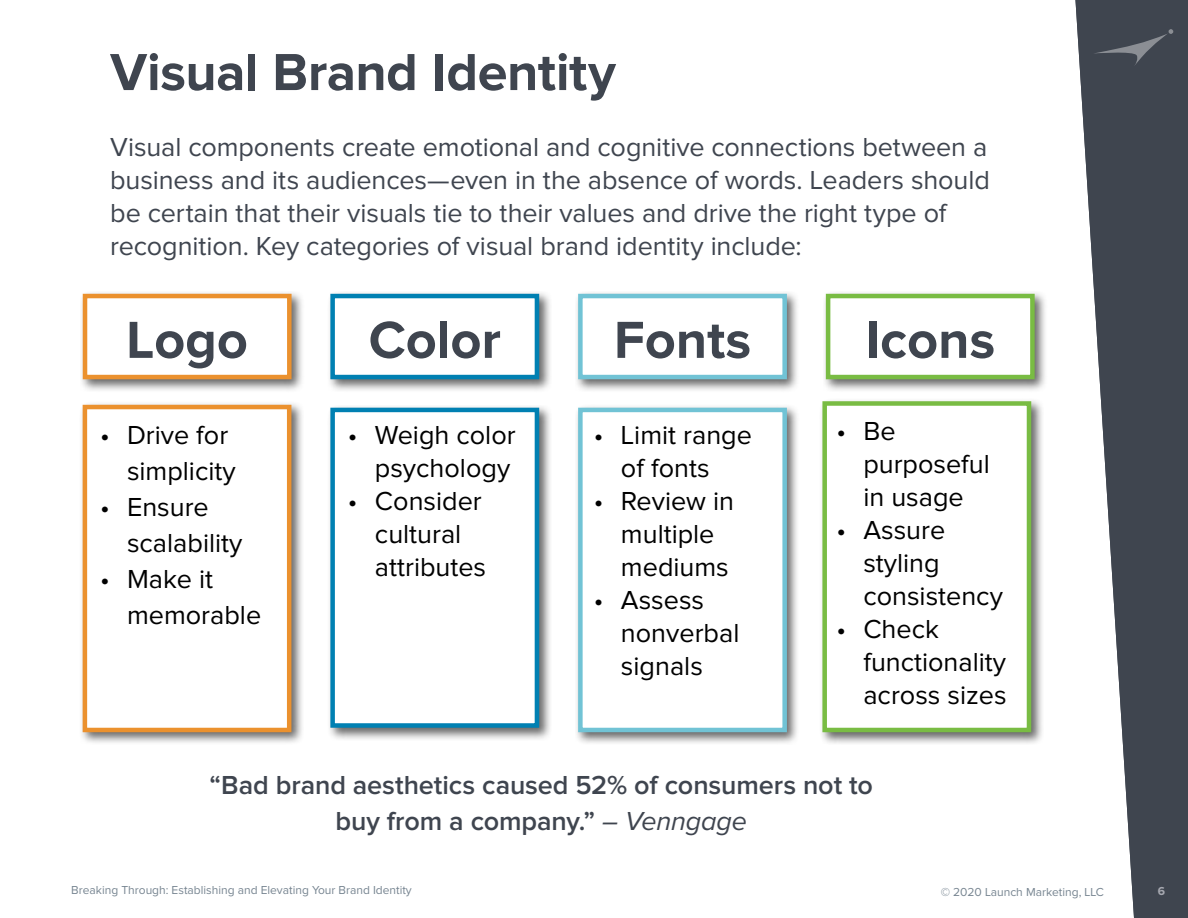
<style>
.page{position:relative;width:1188px;height:918px;background:#fff}
.page>*{position:absolute;margin:0;border:0;box-sizing:border-box;transform-origin:0 0}
.t1{font:700 54px "Proxima Nova";color:#3f454f}
.t2{font:27px/33px "Proxima Nova";color:#000}
.t3{font:27px/33px "Proxima Nova";letter-spacing:-.005em;color:#3f454f}
.t4{font:600 27px/36px "Proxima Nova";letter-spacing:-.005em;color:#3f454f;text-align:center}
.t5{font:12px "Proxima Nova";color:#778591}
.t6{font:700 12px "Proxima Nova";color:#a6a8b0}
.s1{font-weight:400;font-style:italic}
</style>
<div class="page">
<div style="left:79px;top:402px;width:225px;height:343px;background:#000;opacity:.6"></div>
<div style="left:83px;top:405px;width:208px;height:327px;background:#fff;border:4px solid #eb912e"></div>
<div style="left:327px;top:405px;width:225px;height:336px;background:#000;opacity:.6"></div>
<div style="left:330px;top:408px;width:209px;height:320px;background:#fff;border:4px solid #0080b2"></div>
<div style="left:575px;top:405px;width:225px;height:340px;background:#000;opacity:.6"></div>
<div style="left:578px;top:408px;width:209px;height:324px;background:#fff;border:4px solid #71c3d5"></div>
<div style="left:819px;top:398px;width:225px;height:347px;background:#000;opacity:.6"></div>
<div style="left:822px;top:401px;width:209px;height:331px;background:#fff;border:4px solid #79bc43"></div>
<svg style="left:1075px;top:0;width:113px;height:918px;fill:#3f454f"></svg>
<svg style="left:1093px;top:29px;width:80px;height:38px;background:#494f58"></svg>
<div style="left:80px;top:291px;width:225px;height:102px;background:#000;opacity:.6"></div>
<div style="left:85px;top:296px;width:204px;height:81px;background:#fff"></div>
<div style="left:83px;top:294px;width:209px;height:85px;border:4px solid #eb912e"></div>
<div style="left:327px;top:291px;width:225px;height:102px;background:#000;opacity:.6"></div>
<div style="left:333px;top:296px;width:204px;height:81px;background:#fff"></div>
<div style="left:330px;top:294px;width:209px;height:85px;border:4px solid #0080b2"></div>
<div style="left:575px;top:291px;width:225px;height:102px;background:#000;opacity:.6"></div>
<div style="left:580px;top:296px;width:205px;height:81px;background:#fff"></div>
<div style="left:578px;top:294px;width:209px;height:85px;border:4px solid #71c3d5"></div>
<div style="left:823px;top:291px;width:225px;height:102px;background:#000;opacity:.6"></div>
<div style="left:828px;top:296px;width:204px;height:81px;background:#fff"></div>
<div style="left:826px;top:294px;width:209px;height:85px;border:4px solid #79bc43"></div>
<h1 class="t1" style="left:110px;top:41px;width:507px">Visual Brand Identity</h1>
<p class="t3" style="left:110px;top:131px;width:881px">Visual components create emotional and cognitive connections between a business and its audiences—even in the absence of words. Leaders should be certain that their visuals tie to their values and drive the right type of recognition. Key categories of visual brand identity include:</p>
<h1 class="t1" style="left:126px;top:309px;width:123px">Logo</h1>
<h1 class="t1" style="left:369px;top:309px;width:134px">Color</h1>
<h1 class="t1" style="left:614px;top:309px;width:139px">Fonts</h1>
<h1 class="t1" style="left:865px;top:309px;width:131px">Icons</h1>
<p class="t2" style="left:100px;top:418px;width:137px;line-height:36px;text-align:right">• Drive for simplicity</p>
<p class="t2" style="left:127px;top:490px;width:117px;line-height:36px;text-indent:-27px">• Ensure scalability</p>
<p class="t2" style="left:127px;top:562px;width:136px;line-height:36px;text-indent:-27px">• Make it memorable</p>
<p class="t2" style="left:348px;top:419px;width:169px;text-align:right">• Weigh color psychology</p>
<p class="t2" style="left:375px;top:485px;width:113px;text-indent:-27px">• Consider cultural attributes</p>
<p class="t2" style="left:594px;top:419px;width:160px;text-align:center">• Limit range of fonts</p>
<p class="t2" style="left:621px;top:485px;width:115px;text-indent:-27px">• Review in multiple mediums</p>
<p class="t2" style="left:621px;top:584px;width:120px;text-indent:-27px">• Assess nonverbal signals</p>
<p class="t2" style="left:863px;top:415px;width:128px;text-indent:-27px">• Be purposeful in usage</p>
<p class="t2" style="left:863px;top:514px;width:141px;text-indent:-27px">• Assure styling consistency</p>
<p class="t2" style="left:863px;top:613px;width:145px;text-indent:-27px">• Check functionality across sizes</p>
<p class="t4" style="left:209px;top:767px;width:665px">“Bad brand aesthetics caused 52% of consumers not to buy from a company.” <span class="s1">– Venngage</span></p>
<p class="t5" style="left:71px;top:884px;width:342px">Breaking Through: Establishing and Elevating Your Brand Identity</p>
<p class="t5" style="left:941px;top:885px;width:165px">© 2020 Launch Marketing, LLC</p>
<p class="t6" style="left:1158px;top:884px;width:9px">6</p>
</div>
